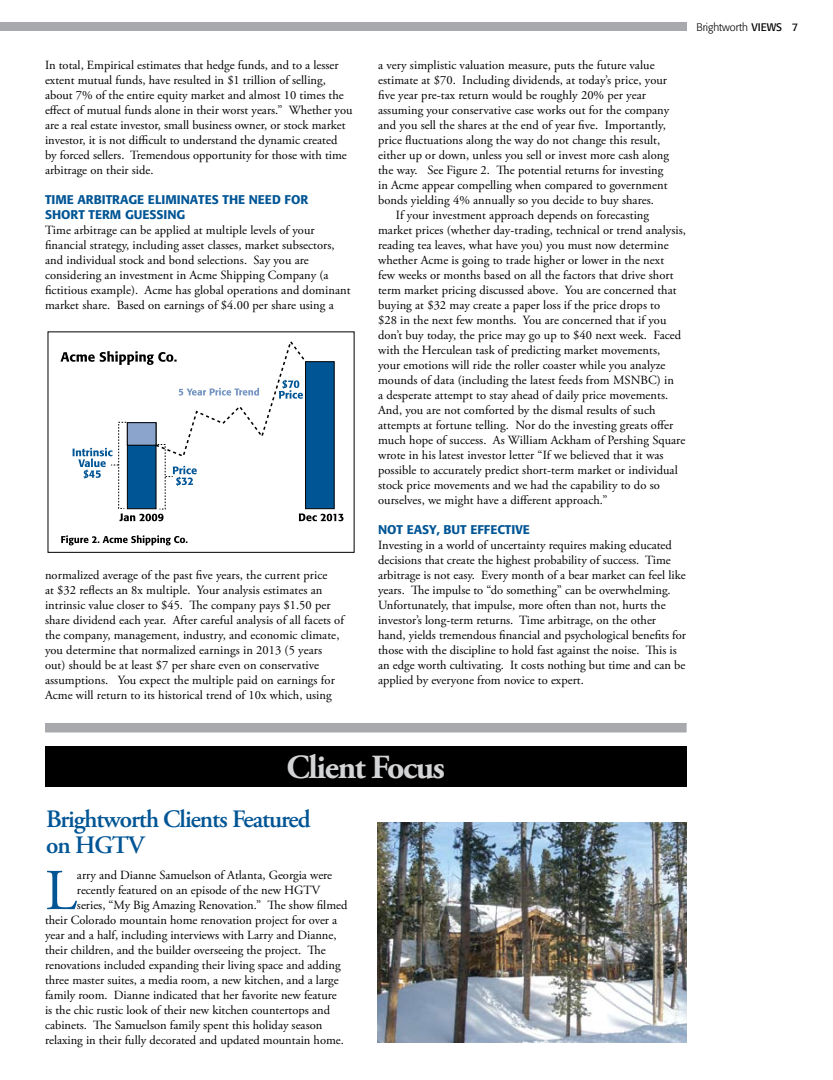
<style>
.page{position:relative;width:833px;height:1080px;background:#fff}
.page>*{position:absolute;margin:0;border:0;box-sizing:border-box;transform-origin:0 0}
.t1{font:57.75px "Adobe Garamond Pro";color:#005595}
.t2{font:700 33.75px "Adobe Garamond Pro";letter-spacing:-.04em;color:#d3d4d6}
.t3{font:600 25px/26.2px "Adobe Garamond Pro";letter-spacing:-.04em;color:#005595}
.t4{font:12.5px/15px "Adobe Garamond Pro";letter-spacing:.005em;color:#000}
.t5{font:500 12.5px/15px "Formata";color:#005595}
.t6{font:300 10.88px "Formata";color:#000}
.s1{font-weight:400}
</style>
<div class="page">
<div style="left:0;top:22px;width:686px;height:9px;background:#a7a9ac"></div>
<svg style="left:61px;top:535px;width:126px;height:10px"></svg>
<svg style="left:60px;top:341px;width:283px;height:180px"></svg>
<div style="left:45px;top:746px;width:641px;height:41px;background:#000"></div>
<img style="left:377px;top:822px;width:309px;height:220px">
<div style="left:45px;top:723px;width:641px;height:9px;background:#a7a9ac"></div>
<p class="t4" style="left:45px;top:58px;width:309px">In total, Empirical estimates that hedge funds, and to a lesser extent mutual funds, have resulted in $1 trillion of selling, about 7% of the entire equity market and almost 10 times the effect of mutual funds alone in their worst years.” Whether you are a real estate investor, small business owner, or stock market investor, it is not difficult to understand the dynamic created<br>by forced sellers. Tremendous opportunity for those with time arbitrage on their side.</p>
<p class="t5" style="left:45px;top:192px;width:265px">TIME ARBITRAGE ELIMINATES THE NEED FOR<br>SHORT TERM GUESSING</p>
<p class="t4" style="left:45px;top:223px;width:307px">Time arbitrage can be applied at multiple levels of your financial strategy, including asset classes, market subsectors, and individual stock and bond selections. Say you are considering an investment in Acme Shipping Company (a fictitious example). Acme has global operations and dominant market share. Based on earnings of $4.00 per share using a</p>
<p class="t4" style="left:45px;top:568px;width:300px">normalized average of the past five years, the current price<br>at $32 reflects an 8x multiple. Your analysis estimates an intrinsic value closer to $45. The company pays $1.50 per share dividend each year. After careful analysis of all facets of the company, management, industry, and economic climate, you determine that normalized earnings in 2013 (5 years out) should be at least $7 per share even on conservative assumptions. You expect the multiple paid on earnings for Acme will return to its historical trend of 10x which, using</p>
<p class="t4" style="left:378px;top:58px;width:278px">a very simplistic valuation measure, puts the future value</p>
<p class="t4" style="left:378px;top:73px;width:290px">estimate at $70. Including dividends, at today’s price, your</p>
<p class="t4" style="left:378px;top:88px;width:269px">five year pre-tax return would be roughly 20% per year</p>
<p class="t4" style="left:378px;top:103px;width:293px">assuming your conservative case works out for the company</p>
<p class="t4" style="left:378px;top:118px;width:289px">and you sell the shares at the end of year five. Importantly,</p>
<p class="t4" style="left:378px;top:133px;width:284px">price fluctuations along the way do not change this result,</p>
<p class="t4" style="left:378px;top:148px;width:292px">either up or down, unless you sell or invest more cash along</p>
<p class="t4" style="left:378px;top:163px;width:287px">the way. See Figure 2. The potential returns for investing</p>
<p class="t4" style="left:378px;top:178px;width:291px">in Acme appear compelling when compared to government</p>
<p class="t4" style="left:378px;top:193px;width:277px">bonds yielding 4% annually so you decide to buy shares.</p>
<p class="t4" style="left:396px;top:208px;width:255px">If your investment approach depends on forecasting</p>
<p class="t4" style="left:378px;top:223px;width:309px">market prices (whether day-trading, technical or trend analysis,</p>
<p class="t4" style="left:378px;top:238px;width:292px">reading tea leaves, what have you) you must now determine</p>
<p class="t4" style="left:378px;top:253px;width:287px">whether Acme is going to trade higher or lower in the next</p>
<p class="t4" style="left:378px;top:268px;width:297px">few weeks or months based on all the factors that drive short</p>
<p class="t4" style="left:378px;top:283px;width:300px">term market pricing discussed above. You are concerned that</p>
<p class="t4" style="left:378px;top:298px;width:284px">buying at $32 may create a paper loss if the price drops to</p>
<p class="t4" style="left:378px;top:313px;width:290px">$28 in the next few months. You are concerned that if you</p>
<p class="t4" style="left:378px;top:328px;width:305px">don’t buy today, the price may go up to $40 next week. Faced</p>
<p class="t4" style="left:378px;top:343px;width:283px">with the Herculean task of predicting market movements,</p>
<p class="t4" style="left:378px;top:358px;width:289px">your emotions will ride the roller coaster while you analyze</p>
<p class="t4" style="left:378px;top:373px;width:297px">mounds of data (including the latest feeds from MSNBC) in</p>
<p class="t4" style="left:378px;top:388px;width:292px">a desperate attempt to stay ahead of daily price movements.</p>
<p class="t4" style="left:378px;top:403px;width:279px">And, you are not comforted by the dismal results of such</p>
<p class="t4" style="left:378px;top:418px;width:297px">attempts at fortune telling. Nor do the investing greats offer</p>
<p class="t4" style="left:378px;top:433px;width:309px">much hope of success. As William Ackham of Pershing Square</p>
<p class="t4" style="left:378px;top:448px;width:287px">wrote in his latest investor letter “If we believed that it was</p>
<p class="t4" style="left:378px;top:463px;width:301px">possible to accurately predict short-term market or individual</p>
<p class="t4" style="left:378px;top:478px;width:283px">stock price movements and we had the capability to do so</p>
<p class="t4" style="left:378px;top:493px;width:231px">ourselves, we might have a different approach.”</p>
<p class="t5" style="left:378px;top:522px;width:153px">NOT EASY, BUT EFFECTIVE</p>
<p class="t4" style="left:378px;top:538px;width:309px">Investing in a world of uncertainty requires making educated decisions that create the highest probability of success. Time arbitrage is not easy. Every month of a bear market can feel like years. The impulse to “do something” can be overwhelming.<br>Unfortunately, that impulse, more often than not, hurts the investor’s long-term returns. Time arbitrage, on the other hand, yields tremendous financial and psychological benefits for those with the discipline to hold fast against the noise. This is an edge worth cultivating. It costs nothing but time and can be applied by everyone from novice to expert.</p>
<p class="t6" style="left:696px;top:21px;width:103px">Brightworth <span class="s1">VIEWS 7</span></p>
<h2 class="t2" style="left:286px;top:748px;width:160px">Client Focus</h2>
<h3 class="t3" style="left:46px;top:806px;width:266px">Brightworth Clients Featured on HGTV</h3>
<h1 class="t1" style="left:45px;top:856px;width:33px">L</h1>
<p class="t4" style="left:77px;top:868px;width:257px">arry and Dianne Samuelson of Atlanta, Georgia were</p>
<p class="t4" style="left:77px;top:883px;width:245px">recently featured on an episode of the new HGTV</p>
<p class="t4" style="left:77px;top:898px;width:272px">series, “My Big Amazing Renovation.” The show filmed</p>
<p class="t4" style="left:45px;top:913px;width:294px">their Colorado mountain home renovation project for over a</p>
<p class="t4" style="left:45px;top:928px;width:293px">year and a half, including interviews with Larry and Dianne,</p>
<p class="t4" style="left:45px;top:943px;width:282px">their children, and the builder overseeing the project. The</p>
<p class="t4" style="left:45px;top:958px;width:297px">renovations included expanding their living space and adding</p>
<p class="t4" style="left:45px;top:973px;width:295px">three master suites, a media room, a new kitchen, and a large</p>
<p class="t4" style="left:45px;top:988px;width:293px">family room. Dianne indicated that her favorite new feature</p>
<p class="t4" style="left:45px;top:1003px;width:286px">is the chic rustic look of their new kitchen countertops and</p>
<p class="t4" style="left:45px;top:1018px;width:279px">cabinets. The Samuelson family spent this holiday season</p>
<p class="t4" style="left:45px;top:1033px;width:300px">relaxing in their fully decorated and updated mountain home.</p>
</div>
